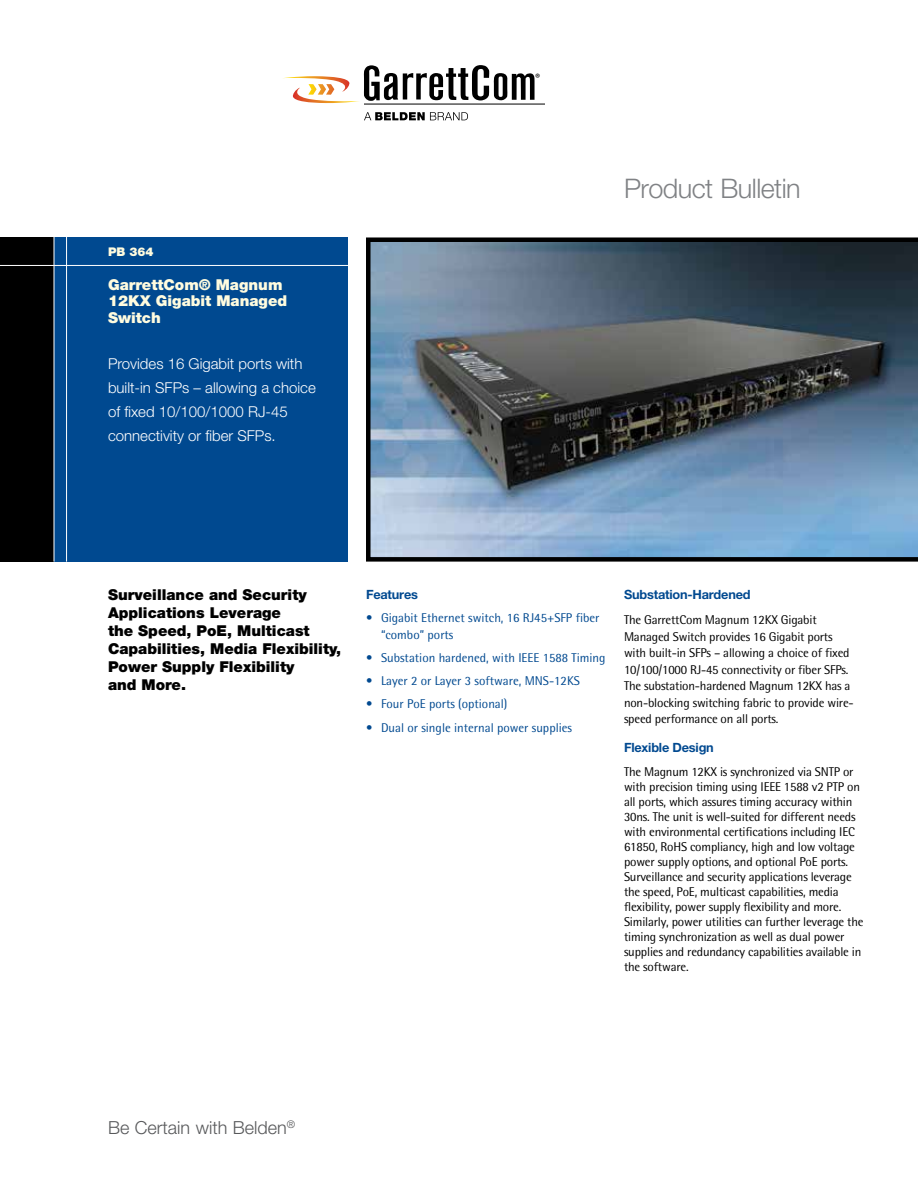
<style>
.page{position:relative;width:918px;height:1188px;background:#fff}
.page>*{position:absolute;margin:0;border:0;box-sizing:border-box;transform-origin:0 0}
.t1{font:300 27px "Helvetica Neue";letter-spacing:-.02em;color:#808285}
.t2{font:300 18px "Helvetica Neue";color:#58595b}
.t3{font:900 15px/18px "Helvetica Neue LT";color:#000}
.t4{font:300 15px/24px "Helvetica Neue";color:#fff}
.t5{font:900 15px/16.5px "Helvetica Neue LT";color:#fffcdf}
.t6{font:12.75px/15px "Rotis Semi Sans Std";letter-spacing:-.015em;color:#000}
.t7{font:12.75px/16.5px "Rotis Semi Sans Std";color:#004990}
.t8{font:700 12.75px "Helvetica Neue";letter-spacing:-.015em;color:#004990}
.t9{font:12.3px "Myriad Pro";color:#000}
.t10{font:900 12px "Helvetica Neue LT";color:#fffcdf}
</style>
<div class="page">
<svg style="left:283px;top:65px;width:252px;height:38px"></svg>
<svg style="left:364px;top:112px;width:104px;height:8px"></svg>
<hr style="left:364px;top:104px;width:180px;height:1px;background:#000">
<div style="left:54px;top:237px;width:294px;height:325px;background:#004990"></div>
<div style="left:0;top:237px;width:54px;height:325px;background:#000"></div>
<hr style="left:0;top:265px;width:348px;height:1px;background:#fff">
<hr style="left:54px;top:235px;width:1px;height:327px;background:#fff">
<hr style="left:66px;top:235px;width:1px;height:327px;background:#fff">
<svg style="left:366px;top:237px;width:552px;height:325px;background:#5c6f81"></svg>
<p class="t10" style="left:108px;top:245px;width:47px">PB 364</p>
<p class="t5" style="left:108px;top:276px;width:181px">GarrettCom® Magnum<br>12KX Gigabit Managed<br>Switch</p>
<p class="t4" style="left:108px;top:351px;width:209px">Provides 16 Gigabit ports with built-in SFPs – allowing a choice of fixed 10/100/1000 RJ-45 connectivity or fiber SFPs.</p>
<p class="t9" style="left:535px;top:70px;width:7px">®</p>
<h1 class="t1" style="left:624px;top:172px;width:178px">Product Bulletin</h1>
<p class="t3" style="left:108px;top:586px;width:235px">Surveillance and Security<br>Applications Leverage<br>the Speed, PoE, Multicast<br>Capabilities, Media Flexibility,<br>Power Supply Flexibility<br>and More.</p>
<p class="t8" style="left:366px;top:586px;width:54px">Features</p>
<p class="t7" style="left:381px;top:609px;width:220px;text-indent:-15px">• Gigabit Ethernet switch, 16 RJ45+SFP fiber “combo” ports</p>
<p class="t7" style="left:366px;top:649px;width:241px">• Substation hardened, with IEEE 1588 Timing</p>
<p class="t7" style="left:366px;top:673px;width:216px">• Layer 2 or Layer 3 software, MNS-12KS</p>
<p class="t7" style="left:366px;top:696px;width:143px">• Four PoE ports (optional)</p>
<p class="t7" style="left:366px;top:719px;width:208px">• Dual or single internal power supplies</p>
<p class="t8" style="left:624px;top:586px;width:128px">Substation-Hardened</p>
<p class="t6" style="left:624px;top:612px;width:231px;line-height:16.5px">The GarrettCom Magnum 12KX Gigabit Managed Switch provides 16 Gigabit ports with built-in SFPs – allowing a choice of fixed 10/100/1000 RJ-45 connectivity or fiber SFPs.<br>The substation-hardened Magnum 12KX has a non-blocking switching fabric to provide wire&shy;speed performance on all ports.</p>
<p class="t8" style="left:624px;top:740px;width:91px">Flexible Design</p>
<p class="t6" style="left:624px;top:764px;width:241px">The Magnum 12KX is synchronized via SNTP or with precision timing using IEEE 1588 v2 PTP on all ports, which assures timing accuracy within 30ns. The unit is well-suited for different needs with environmental certifications including IEC 61850, RoHS compliancy, high and low voltage power supply options, and optional PoE ports.<br>Surveillance and security applications leverage the speed, PoE, multicast capabilities, media flexibility, power supply flexibility and more.<br>Similarly, power utilities can further leverage the timing synchronization as well as dual power supplies and redundancy capabilities available in the software.</p>
<h2 class="t2" style="left:108px;top:1117px;width:189px">Be Certain with Belden<sup>®</sup></h2>
</div>
